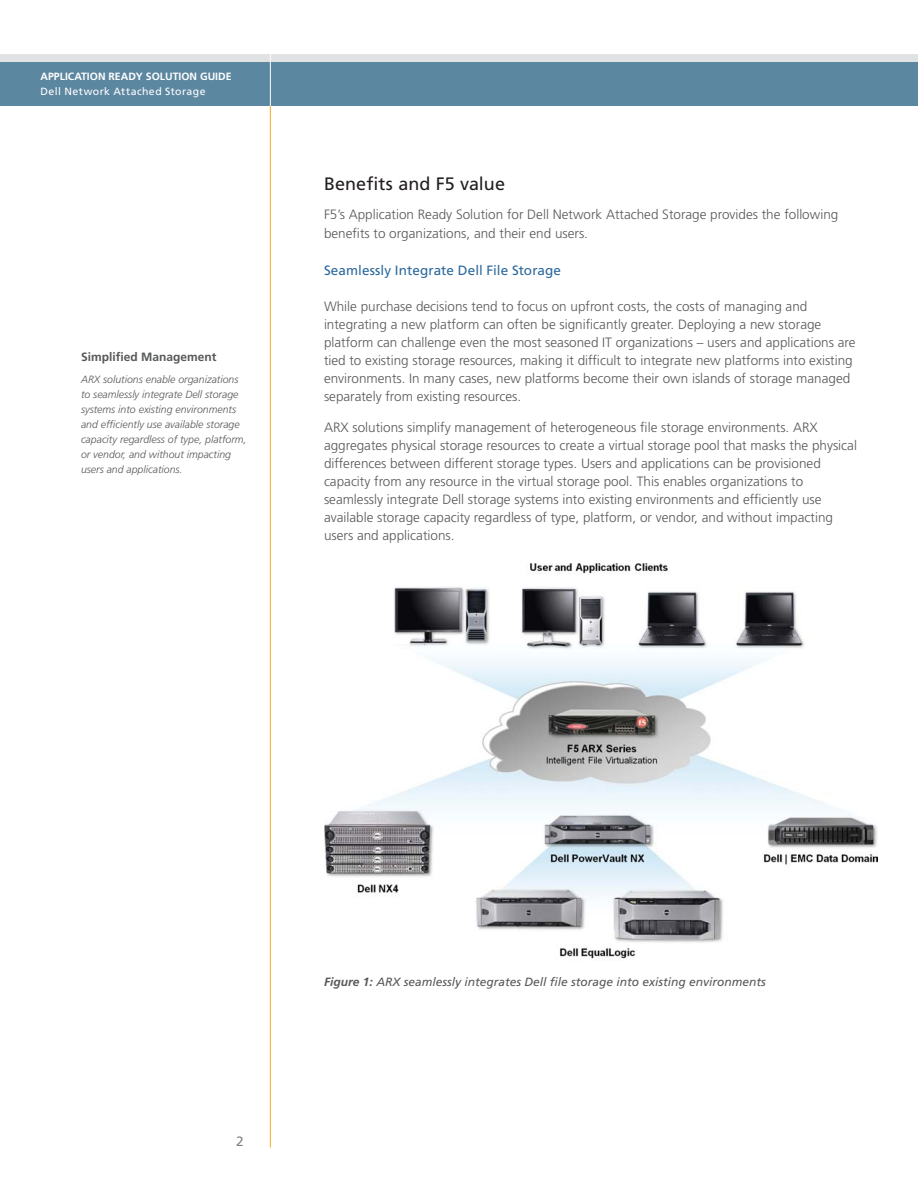
<style>
.page{position:relative;width:918px;height:1188px;background:#fff}
.page>*{position:absolute;margin:0;border:0;box-sizing:border-box;transform-origin:0 0}
.AG_subhead_black{font:18px "Frutiger LT Std";letter-spacing:.005em;color:#231f20}
.AG_body_copy_2nd_par{font:300 13.5px/18px "Frutiger LT Std";color:#57585a}
.AG_body_copy{font:300 13.5px/19.5px "Frutiger LT Std";color:#57585a}
.AG_sub_subhead_blue{font:13.5px "Frutiger LT Std";letter-spacing:.005em;color:#2c699c}
.AG_page_number{font:13.5px "Frutiger LT Std";color:#808083}
.AG_body_copy_2nd_par-2{font:italic 12px "Frutiger LT Std";color:#57585a}
.AG_SB_FB_Header{font:700 12px "Frutiger LT Std";color:#57585a}
.AG_callout_image_cap{font:italic 300 10.5px/15px "Frutiger LT Std";color:#57585a}
.t1{font:700 10.5px/15px "Frutiger LT Std";color:#fff}
.s1{font-weight:400}
.s2{font-weight:700}
</style>
<div class="page">
<hr style="left:270px;top:105px;width:1px;height:1043px;background:#f6ac28">
<div style="left:0;top:56px;width:918px;height:50px;background:#5c87a1"></div>
<div style="left:0;top:54px;width:918px;height:7px;background:#e1e2e4"></div>
<hr style="left:270px;top:54px;width:1px;height:52px;background:#fff">
<img style="left:324px;top:564px;width:553px;height:395px">
<p class="t1" style="left:40px;top:69px;width:193px">APPLICATION READY SOLUTION GUIDE<br><span class="s1">Dell Network Attached Storage</span></p>
<p class="AG_SB_FB_Header" style="left:81px;top:350px;width:137px">Simplified Management</p>
<p class="AG_callout_image_cap" style="left:81px;top:372px;width:167px">ARX solutions enable organizations to seamlessly integrate Dell storage systems into existing environments and efficiently use available storage capacity regardless of type, platform, or vendor, and without impacting users and applications.</p>
<p class="AG_subhead_black" style="left:324px;top:173px;width:183px">Benefits and F5 value</p>
<p class="AG_body_copy" style="left:324px;top:205px;width:516px">F5’s Application Ready Solution for Dell Network Attached Storage provides the following benefits to organizations, and their end users.</p>
<p class="AG_sub_subhead_blue" style="left:324px;top:262px;width:239px">Seamlessly Integrate Dell File Storage</p>
<p class="AG_body_copy_2nd_par" style="left:324px;top:297px;width:533px">While purchase decisions tend to focus on upfront costs, the costs of managing and integrating a new platform can often be significantly greater. Deploying a new storage platform can challenge even the most seasoned IT organizations – users and applications are tied to existing storage resources, making it difficult to integrate new platforms into existing environments. In many cases, new platforms become their own islands of storage managed separately from existing resources.</p>
<p class="AG_body_copy_2nd_par" style="left:324px;top:418px;width:535px">ARX solutions simplify management of heterogeneous file storage environments. ARX aggregates physical storage resources to create a virtual storage pool that masks the physical differences between different storage types. Users and applications can be provisioned capacity from any resource in the virtual storage pool. This enables organizations to seamlessly integrate Dell storage systems into existing environments and efficiently use available storage capacity regardless of type, platform, or vendor, and without impacting users and applications.</p>
<p class="AG_page_number" style="left:236px;top:1133px;width:9px">2</p>
<p class="AG_body_copy_2nd_par-2" style="left:324px;top:975px;width:443px"><span class="s2">Figure 1:</span> ARX seamlessly integrates Dell file storage into existing environments</p>
</div>
